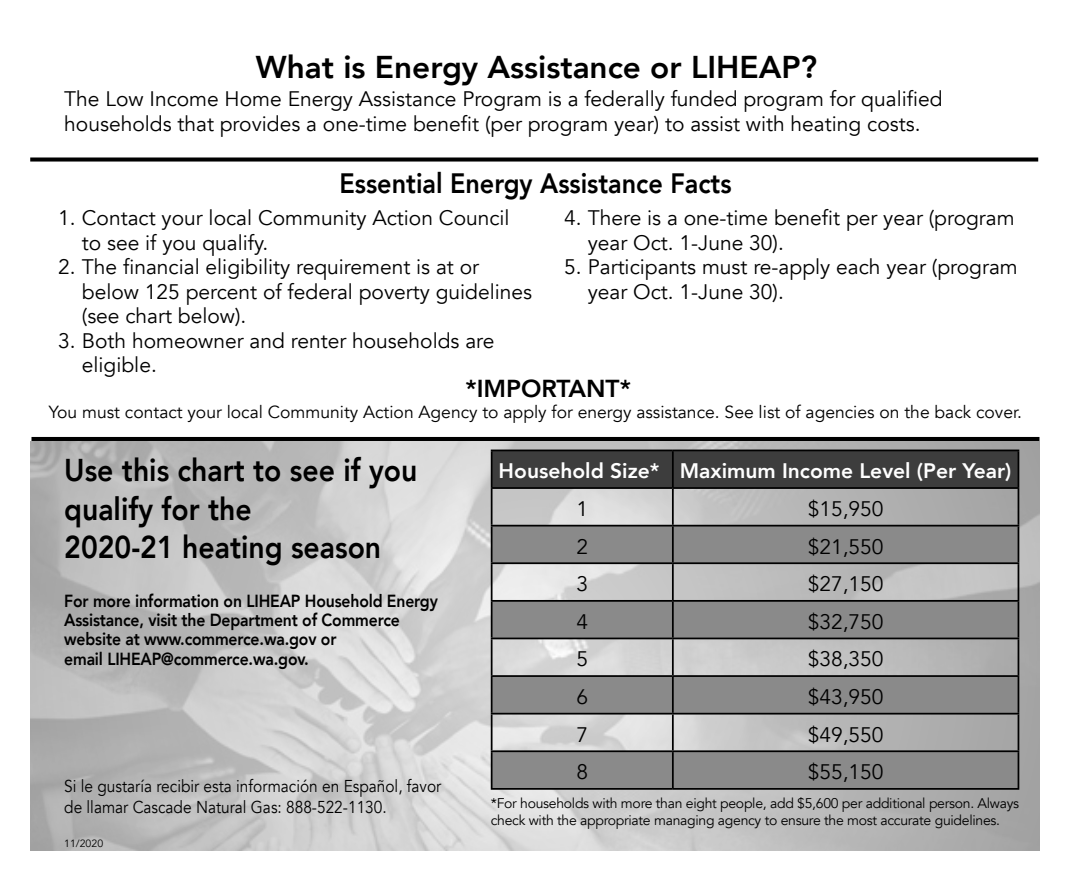
<style>
.page{position:relative;width:1071px;height:882px;background:#fff}
.page>*{position:absolute;margin:0;border:0;box-sizing:border-box;transform-origin:0 0}
.t1{font:800 31.5px/38.5px "Avenir";color:#000;scale:.9 1}
.t2{font:800 31.5px "Avenir";color:#000}
.t3{font:800 28px "Avenir";color:#000;scale:.9 1}
.t4{font:800 24.5px "Avenir";color:#000}
.t5{font:21px/24.5px "Avenir";color:#000}
.t6{font:800 21px "Avenir";color:#fff}
.t7{font:800 17.5px/19.2px "Avenir";letter-spacing:-.01em;color:#000;scale:.9 1}
.t8{font:17.5px "Avenir";color:#000}
.t9{font:17.15px/20.7px "Avenir";color:#000;scale:.9 1}
.t10{font:14px/16.8px "Avenir";letter-spacing:-.02em;color:#000}
.t11{font:10.5px "Avenir";color:#000}
</style>
<div class="page">
<svg style="left:31px;top:441px;width:1009px;height:409px;background:#c3c3c3"></svg>
<hr style="left:32px;top:437px;width:1008px;height:4px;background:#000">
<div style="left:30px;top:157px;width:1008px;height:5px;background:#000"></div>
<div style="left:493px;top:451px;width:525px;height:36px;background:#3d3d3d"></div>
<svg style="left:493px;top:527px;width:525px;height:261px;background:#a3a3a3"></svg>
<hr style="left:491px;top:450px;width:182px;height:1px;background:#000">
<hr style="left:491px;top:451px;width:2px;height:36px;background:#000">
<hr style="left:673px;top:450px;width:346px;height:1px;background:#000">
<hr style="left:672px;top:451px;width:2px;height:36px;background:#000">
<hr style="left:1018px;top:451px;width:1px;height:36px;background:#000">
<hr style="left:491px;top:487px;width:182px;height:2px;background:#000">
<hr style="left:491px;top:489px;width:2px;height:36px;background:#000">
<hr style="left:673px;top:487px;width:346px;height:2px;background:#000">
<hr style="left:672px;top:489px;width:2px;height:36px;background:#000">
<hr style="left:1018px;top:489px;width:1px;height:36px;background:#000">
<hr style="left:491px;top:525px;width:182px;height:2px;background:#000">
<hr style="left:491px;top:527px;width:2px;height:35px;background:#000">
<hr style="left:673px;top:525px;width:346px;height:2px;background:#000">
<hr style="left:672px;top:527px;width:2px;height:35px;background:#000">
<hr style="left:1018px;top:527px;width:1px;height:35px;background:#000">
<hr style="left:491px;top:562px;width:182px;height:2px;background:#000">
<hr style="left:491px;top:564px;width:2px;height:36px;background:#000">
<hr style="left:673px;top:562px;width:346px;height:2px;background:#000">
<hr style="left:672px;top:564px;width:2px;height:36px;background:#000">
<hr style="left:1018px;top:564px;width:1px;height:36px;background:#000">
<hr style="left:491px;top:600px;width:182px;height:2px;background:#000">
<hr style="left:491px;top:602px;width:2px;height:36px;background:#000">
<hr style="left:673px;top:600px;width:346px;height:2px;background:#000">
<hr style="left:672px;top:602px;width:2px;height:36px;background:#000">
<hr style="left:1018px;top:602px;width:1px;height:36px;background:#000">
<hr style="left:491px;top:638px;width:182px;height:1px;background:#000">
<hr style="left:491px;top:639px;width:2px;height:36px;background:#000">
<hr style="left:673px;top:638px;width:346px;height:1px;background:#000">
<hr style="left:672px;top:639px;width:2px;height:36px;background:#000">
<hr style="left:1018px;top:639px;width:1px;height:36px;background:#000">
<hr style="left:491px;top:675px;width:182px;height:2px;background:#000">
<hr style="left:491px;top:677px;width:2px;height:36px;background:#000">
<hr style="left:673px;top:675px;width:346px;height:2px;background:#000">
<hr style="left:672px;top:677px;width:2px;height:36px;background:#000">
<hr style="left:1018px;top:677px;width:1px;height:36px;background:#000">
<hr style="left:491px;top:713px;width:182px;height:2px;background:#000">
<hr style="left:491px;top:715px;width:2px;height:35px;background:#000">
<hr style="left:673px;top:713px;width:346px;height:2px;background:#000">
<hr style="left:672px;top:715px;width:2px;height:35px;background:#000">
<hr style="left:1018px;top:715px;width:1px;height:35px;background:#000">
<hr style="left:491px;top:750px;width:182px;height:2px;background:#000">
<hr style="left:491px;top:752px;width:2px;height:36px;background:#000">
<hr style="left:673px;top:750px;width:346px;height:2px;background:#000">
<hr style="left:672px;top:752px;width:2px;height:36px;background:#000">
<hr style="left:1018px;top:752px;width:1px;height:36px;background:#000">
<hr style="left:491px;top:788px;width:182px;height:2px;background:#000">
<hr style="left:673px;top:788px;width:346px;height:2px;background:#000">
<h1 class="t2" style="left:256px;top:43px;width:563px">What is Energy Assistance or LIHEAP?</h1>
<p class="t5" style="left:64px;top:87px;width:880px">The Low Income Home Energy Assistance Program is a federally funded program for qualified households that provides a one-time benefit (per program year) to assist with heating costs.</p>
<h2 class="t3" style="left:339px;top:162px;width:437px">Essential Energy Assistance Facts</h2>
<p class="t5" style="left:82px;top:206px;width:429px;text-indent:-24px">1. Contact your local Community Action Council to see if you qualify.</p>
<p class="t5" style="left:82px;top:255px;width:452px;text-indent:-24px">2. The financial eligibility requirement is at or below 125 percent of federal poverty guidelines (see chart below).</p>
<p class="t5" style="left:82px;top:329px;width:414px;text-indent:-24px">3. Both homeowner and renter households are eligible.</p>
<p class="t5" style="left:588px;top:206px;width:428px;text-indent:-24px">4. There is a one-time benefit per year (program year Oct. 1-June 30).</p>
<p class="t5" style="left:588px;top:255px;width:432px;text-indent:-24px">5. Participants must re-apply each year (program year Oct. 1-June 30).</p>
<p class="t4" style="left:465px;top:370px;width:167px">*IMPORTANT*</p>
<p class="t8" style="left:49px;top:402px;width:975px">You must contact your local Community Action Agency to apply for energy assistance. See list of agencies on the back cover.</p>
<h1 class="t1" style="left:64px;top:451px;width:394px">Use this chart to see if you qualify for the<br>2020-21 heating season</h1>
<p class="t7" style="left:64px;top:591px;width:417px">For more information on LIHEAP Household Energy Assistance, visit the Department of Commerce website at www.commerce.wa.gov or<br>email LIHEAP@commerce.wa.gov.</p>
<p class="t9" style="left:64px;top:776px;width:420px">Si le gustaría recibir esta información en Español, favor de llamar Cascade Natural Gas: 888-522-1130.</p>
<p class="t11" style="left:64px;top:837px;width:40px">11/2020</p>
<p class="t6" style="left:499px;top:455px;width:514px">Household Size* Maximum Income Level (Per Year)</p>
<p class="t5" style="left:576px;top:497px;width:13px">1</p>
<p class="t5" style="left:808px;top:497px;width:77px">$15,950</p>
<p class="t5" style="left:576px;top:535px;width:13px">2</p>
<p class="t5" style="left:808px;top:535px;width:77px">$21,550</p>
<p class="t5" style="left:576px;top:572px;width:13px">3</p>
<p class="t5" style="left:808px;top:572px;width:77px">$27,150</p>
<p class="t5" style="left:576px;top:610px;width:13px">4</p>
<p class="t5" style="left:808px;top:610px;width:77px">$32,750</p>
<p class="t5" style="left:576px;top:647px;width:13px">5</p>
<p class="t5" style="left:808px;top:647px;width:77px">$38,350</p>
<p class="t5" style="left:576px;top:685px;width:13px">6</p>
<p class="t5" style="left:808px;top:685px;width:77px">$43,950</p>
<p class="t5" style="left:576px;top:723px;width:13px">7</p>
<p class="t5" style="left:808px;top:723px;width:77px">$49,550</p>
<p class="t5" style="left:576px;top:760px;width:13px">8</p>
<p class="t5" style="left:808px;top:760px;width:77px">$55,150</p>
<p class="t10" style="left:491px;top:795px;width:530px">*For households with more than eight people, add $5,600 per additional person. Always check with the appropriate managing agency to ensure the most accurate guidelines.</p>
</div>
